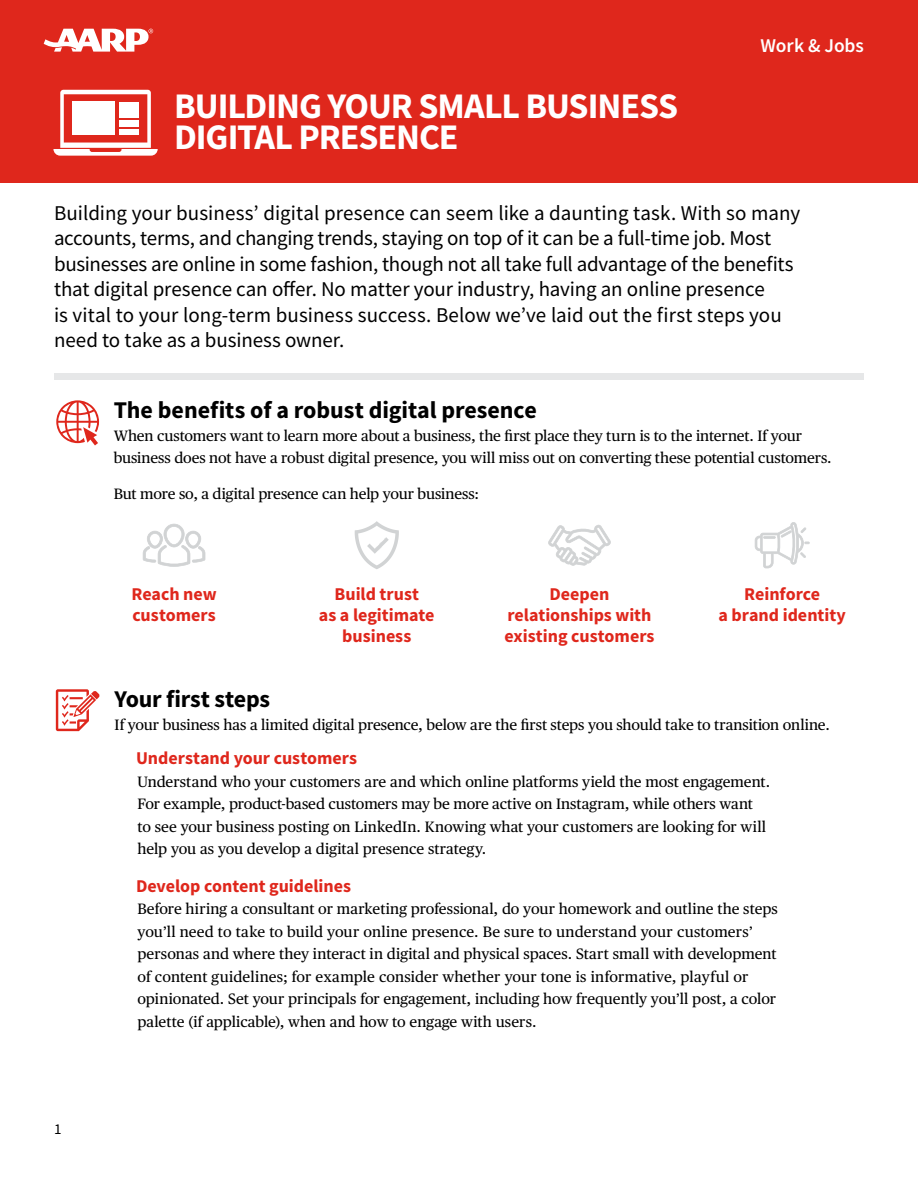
<style>
.page{position:relative;width:918px;height:1188px;background:#fff}
.page>*{position:absolute;margin:0;border:0;box-sizing:border-box;transform-origin:0 0}
.t1{font:700 36px/31.5px "Source Sans Pro";letter-spacing:-.03em;color:#fff}
.t2{font:700 24px "Source Sans Pro";letter-spacing:-.005em;color:#000}
.t3{font:21px/25.5px "Source Sans Pro";letter-spacing:-.005em;color:#000}
.t4{font:600 19.5px "Source Sans Pro";letter-spacing:-.005em;color:#fff}
.t5{font:700 18px/21px "Source Sans Pro";color:#df271c;text-align:center}
.t6{font:15px/22.5px "Publico Text";color:#000}
.t7{font:15px "Source Sans Pro";color:#000}
</style>
<div class="page">
<div style="left:0;top:0;width:918px;height:183px;background:#df271c"></div>
<div style="left:54px;top:373px;width:810px;height:7px;background:#e6e7e8"></div>
<svg style="left:44px;top:29px;width:109px;height:23px"></svg>
<svg style="left:53px;top:90px;width:105px;height:66px"></svg>
<div style="left:73px;top:102px;width:42px;height:33px;background:#fff"></div>
<div style="left:120px;top:102px;width:19px;height:15px;background:#fff"></div>
<div style="left:120px;top:121px;width:19px;height:6px;background:#fff"></div>
<div style="left:120px;top:120px;width:19px;height:6px;background:#fff"></div>
<div style="left:120px;top:130px;width:19px;height:5px;background:#fff"></div>
<svg style="left:56px;top:400px;width:43px;height:45px"></svg>
<svg style="left:56px;top:689px;width:44px;height:42px"></svg>
<svg style="left:143px;top:524px;width:62px;height:43px"></svg>
<svg style="left:355px;top:521px;width:44px;height:48px"></svg>
<svg style="left:548px;top:525px;width:63px;height:41px"></svg>
<svg style="left:755px;top:522px;width:55px;height:46px"></svg>
<h1 class="t1" style="left:174px;top:89px;width:506px">BUILDING YOUR SMALL BUSINESS<br>DIGITAL PRESENCE</h1>
<h3 class="t4" style="left:761px;top:33px;width:105px">Work &amp; Jobs</h3>
<p class="t3" style="left:54px;top:200px;width:748px">Building your business’ digital presence can seem like a daunting task. With so many accounts, terms, and changing trends, staying on top of it can be a full-time job. Most businesses are online in some fashion, though not all take full advantage of the benefits that digital presence can offer. No matter your industry, having an online presence<br>is vital to your long-term business success. Below we’ve laid out the first steps you need to take as a business owner.</p>
<h2 class="t2" style="left:114px;top:394px;width:425px">The benefits of a robust digital presence</h2>
<p class="t6" style="left:114px;top:423px;width:720px">When customers want to learn more about a business, the first place they turn is to the internet. If your business does not have a robust digital presence, you will miss out on converting these potential customers.</p>
<p class="t6" style="left:114px;top:482px;width:367px">But more so, a digital presence can help your business:</p>
<p class="t5" style="left:319px;top:583px;width:117px">Build trust<br>as a legitimate business</p>
<p class="t5" style="left:718px;top:583px;width:129px">Reinforce<br>a brand identity</p>
<p class="t5" style="left:131px;top:583px;width:87px;text-align:left">Reach new customers</p>
<p class="t5" style="left:504px;top:583px;width:152px">Deepen relationships with existing customers</p>
<h2 class="t2" style="left:115px;top:683px;width:157px">Your first steps</h2>
<p class="t6" style="left:115px;top:712px;width:717px">If your business has a limited digital presence, below are the first steps you should take to transition online.</p>
<p class="t7" style="left:54px;top:1120px;width:9px">1</p>
<p class="t5" style="left:136px;top:747px;width:223px">Understand your customers</p>
<p class="t6" style="left:137px;top:769px;width:634px">Understand who your customers are and which online platforms yield the most engagement.<br>For example, product-based customers may be more active on Instagram, while others want to see your business posting on LinkedIn. Knowing what your customers are looking for will help you as you develop a digital presence strategy.</p>
<p class="t5" style="left:136px;top:875px;width:217px">Develop content guidelines</p>
<p class="t6" style="left:137px;top:897px;width:642px">Before hiring a consultant or marketing professional, do your homework and outline the steps you’ll need to take to build your online presence. Be sure to understand your customers’ personas and where they interact in digital and physical spaces. Start small with development of content guidelines; for example consider whether your tone is informative, playful or opinionated. Set your principals for engagement, including how frequently you’ll post, a color palette (if applicable), when and how to engage with users.</p>
</div>
